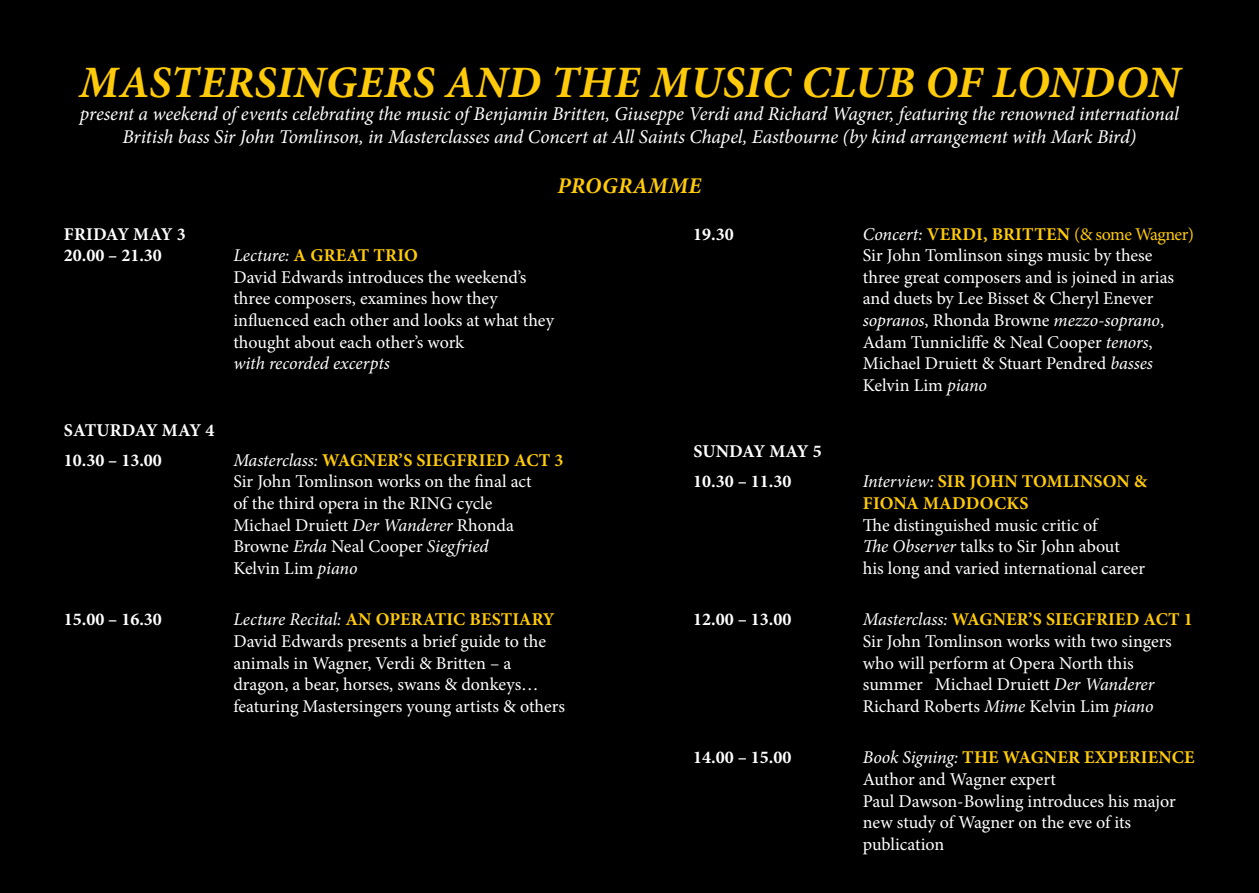
<style>
.page{position:relative;width:1259px;height:893px;background:#000}
.page>*{position:absolute;margin:0;border:0;box-sizing:border-box;transform-origin:0 0}
.t1{font:italic 700 45px "Minion Pro";letter-spacing:.01em;color:#feca0a}
.t2{font:italic 700 22.5px "Minion Pro";letter-spacing:.01em;color:#feca0a}
.t3{font:italic 19.5px/23.4px "Minion Pro";letter-spacing:-.01em;color:#fff;text-align:center}
.t4{font:18px/21.6px "Minion Pro";color:#fff}
.t5{font:700 18px "Minion Pro";letter-spacing:.01em;color:#feca0a}
.t6{font:700 18px "Minion Pro";color:#fff}
.s1{font-weight:400;font-style:italic;color:#fff}
.s2{font-style:italic}
.s3{font-weight:400}
</style>
<div class="page">
<p class="t1" style="left:79px;top:50px;width:1102px">MASTERSINGERS AND THE MUSIC CLUB OF LONDON</p>
<p class="t3" style="left:80px;top:102px;width:1100px">present a weekend of events celebrating the music of Benjamin Britten, Giuseppe Verdi and Richard Wagner, featuring the renowned international<br>British bass Sir John Tomlinson, in Masterclasses and Concert at All Saints Chapel, Eastbourne (by kind arrangement with Mark Bird)</p>
<p class="t2" style="left:557px;top:170px;width:145px">PROGRAMME</p>
<p class="t6" style="left:64px;top:221px;width:123px">FRIDAY MAY 3</p>
<p class="t6" style="left:64px;top:243px;width:100px">20.00 – 21.30</p>
<p class="t5" style="left:233px;top:243px;width:186px"><span class="s1">Lecture:</span> A GREAT TRIO</p>
<p class="t4" style="left:233px;top:266px;width:322px">David Edwards introduces the weekend’s three composers, examines how they influenced each other and looks at what they thought about each other’s work<br><span class="s2">with recorded excerpts</span></p>
<p class="t6" style="left:64px;top:417px;width:152px">SATURDAY MAY 4</p>
<p class="t6" style="left:64px;top:447px;width:100px">10.30 – 13.00</p>
<p class="t5" style="left:233px;top:447px;width:331px"><span class="s1">Masterclass:</span> WAGNER’S SIEGFRIED ACT 3</p>
<p class="t4" style="left:233px;top:471px;width:300px">Sir John Tomlinson works on the final act of the third opera in the RING cycle<br>Michael Druiett <span class="s2">Der Wanderer</span> Rhonda<br>Browne <span class="s2">Erda</span> Neal Cooper <span class="s2">Siegfried<br></span>Kelvin Lim <span class="s2">piano</span></p>
<p class="t6" style="left:64px;top:607px;width:100px">15.00 – 16.30</p>
<p class="t5" style="left:233px;top:607px;width:323px"><span class="s1">Lecture Recital:</span> AN OPERATIC BESTIARY</p>
<p class="t4" style="left:233px;top:631px;width:333px">David Edwards presents a brief guide to the animals in Wagner, Verdi &amp; Britten – a dragon, a bear, horses, swans &amp; donkeys… featuring Mastersingers young artists &amp; others</p>
<p class="t6" style="left:693px;top:221px;width:42px">19.30</p>
<p class="t5" style="left:863px;top:221px;width:333px"><span class="s1">Concert:</span> VERDI, BRITTEN <span class="s3">(&amp; some Wagner)</span></p>
<p class="t4" style="left:863px;top:245px;width:313px">Sir John Tomlinson sings music by these three great composers and is joined in arias and duets by Lee Bisset &amp; Cheryl Enever <span class="s2">sopranos</span>, Rhonda Browne <span class="s2">mezzo-soprano</span>, Adam Tunnicliffe &amp; Neal Cooper <span class="s2">tenors</span>, Michael Druiett &amp; Stuart Pendred <span class="s2">basses </span>Kelvin Lim <span class="s2">piano</span></p>
<p class="t6" style="left:693px;top:439px;width:130px">SUNDAY MAY 5</p>
<p class="t6" style="left:693px;top:469px;width:100px">10.30 – 11.30</p>
<p class="t5" style="left:863px;top:469px;width:285px"><span class="s1">Interview:</span> SIR JOHN TOMLINSON &amp;</p>
<p class="t5" style="left:863px;top:491px;width:167px">FIONA MADDOCKS</p>
<p class="t4" style="left:863px;top:514px;width:284px">The distinguished music critic of<br><span class="s2">The Observer</span> talks to Sir John about his long and varied international career</p>
<p class="t6" style="left:693px;top:607px;width:100px">12.00 – 13.00</p>
<p class="t5" style="left:863px;top:607px;width:331px"><span class="s1">Masterclass:</span> WAGNER’S SIEGFRIED ACT 1</p>
<p class="t4" style="left:863px;top:631px;width:310px">Sir John Tomlinson works with two singers who will perform at Opera North this summer Michael Druiett <span class="s2">Der Wanderer </span>Richard Roberts <span class="s2">Mime</span> Kelvin Lim <span class="s2">piano</span></p>
<p class="t6" style="left:693px;top:745px;width:100px">14.00 – 15.00</p>
<p class="t5" style="left:863px;top:745px;width:333px"><span class="s1">Book Signing:</span> THE WAGNER EXPERIENCE</p>
<p class="t4" style="left:863px;top:769px;width:314px">Author and Wagner expert<br>Paul Dawson-Bowling introduces his major new study of Wagner on the eve of its publication</p>
</div>
